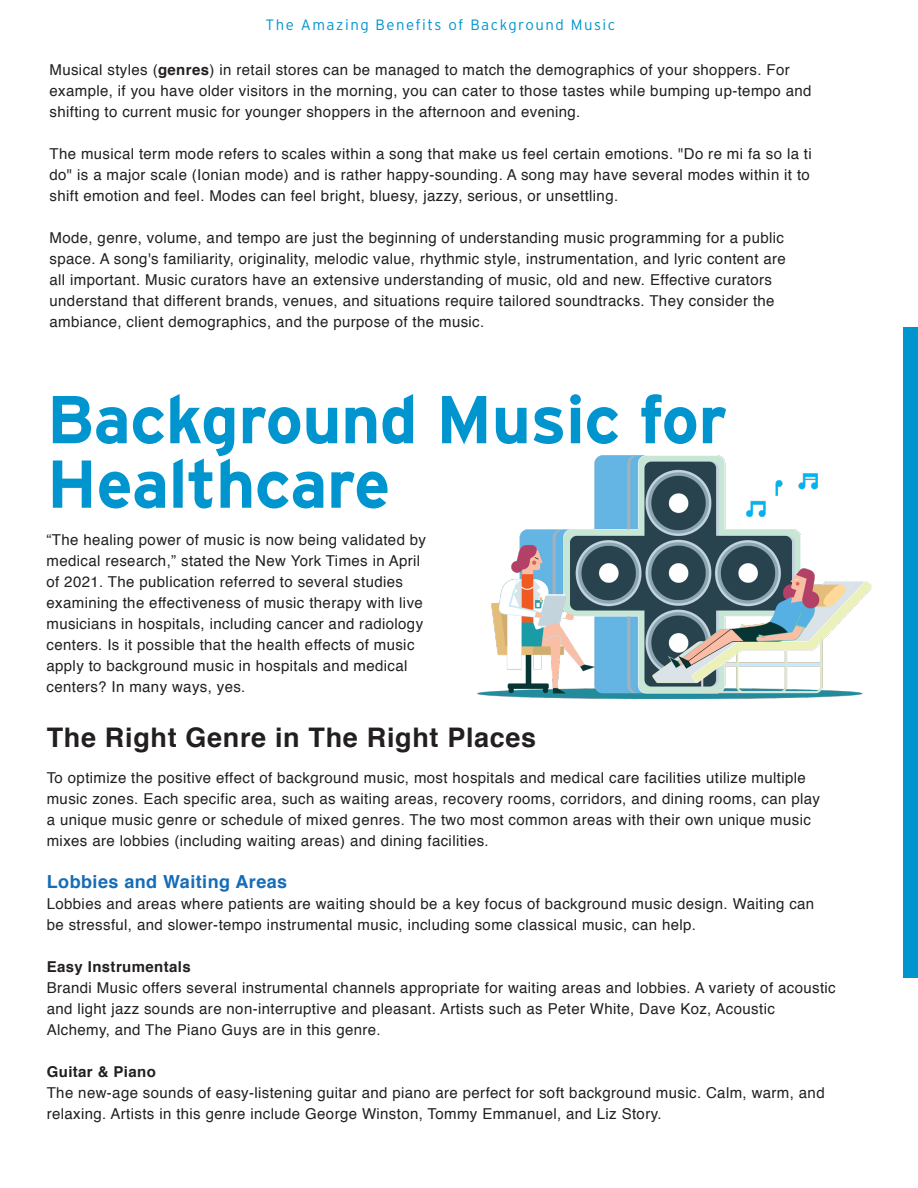
<style>
.page{position:relative;width:918px;height:1188px;background:#fff}
.page>*{position:absolute;margin:0;border:0;box-sizing:border-box;transform-origin:0 0}
.Text_Left{font:700 67.5px/64.5px "Interstate";letter-spacing:-.01em;color:#0095ce}
.Text_Left-2{font:700 27px "Helvetica";letter-spacing:.025em;color:#231f20}
.Text_Left-3{font:700 18px "Helvetica";letter-spacing:.025em;color:#176cb6}
.Text_Left-4{font:15px/21px "Helvetica";letter-spacing:.025em;color:#231f20}
.t1{font:300 15px "Interstate";letter-spacing:.1em;color:#0095ce}
.s1{font-weight:700}
</style>
<div class="page">
<div style="left:904px;top:327px;width:14px;height:651px;background:#0095ce"></div>
<img style="left:477px;top:456px;width:394px;height:243px">
<p class="t1" style="left:266px;top:16px;width:351px">The Amazing Benefits of Background Music</p>
<p class="Text_Left-4" style="left:50px;top:60px;width:764px">Musical styles (<span class="s1">genres</span>) in retail stores can be managed to match the demographics of your shoppers. For example, if you have older visitors in the morning, you can cater to those tastes while bumping up-tempo and shifting to current music for younger shoppers in the afternoon and evening.</p>
<p class="Text_Left-4" style="left:50px;top:144px;width:764px">The musical term mode refers to scales within a song that make us feel certain emotions. "Do re mi fa so la ti do" is a major scale (Ionian mode) and is rather happy-sounding. A song may have several modes within it to shift emotion and feel. Modes can feel bright, bluesy, jazzy, serious, or unsettling.</p>
<p class="Text_Left-4" style="left:50px;top:228px;width:738px">Mode, genre, volume, and tempo are just the beginning of understanding music programming for a public space. A song's familiarity, originality, melodic value, rhythmic style, instrumentation, and lyric content are all important. Music curators have an extensive understanding of music, old and new. Effective curators understand that different brands, venues, and situations require tailored soundtracks. They consider the ambiance, client demographics, and the purpose of the music.</p>
<p class="Text_Left" style="left:47px;top:387px;width:682px">Background Music for<br>Healthcare</p>
<p class="Text_Left-4" style="left:46px;top:529px;width:381px">“The healing power of music is now being validated by medical research,” stated the New York Times in April of 2021. The publication referred to several studies examining the effectiveness of music therapy with live musicians in hospitals, including cancer and radiology centers. Is it possible that the health effects of music apply to background music in hospitals and medical centers? In many ways, yes.</p>
<p class="Text_Left-2" style="left:47px;top:716px;width:491px">The Right Genre in The Right Places</p>
<p class="Text_Left-4" style="left:47px;top:768px;width:775px">To optimize the positive effect of background music, most hospitals and medical care facilities utilize multiple music zones. Each specific area, such as waiting areas, recovery rooms, corridors, and dining rooms, can play a unique music genre or schedule of mixed genres. The two most common areas with their own unique music mixes are lobbies (including waiting areas) and dining facilities.</p>
<p class="Text_Left-3" style="left:47px;top:867px;width:242px">Lobbies and Waiting Areas</p>
<p class="Text_Left-4" style="left:47px;top:894px;width:769px">Lobbies and areas where patients are waiting should be a key focus of background music design. Waiting can be stressful, and slower-tempo instrumental music, including some classical music, can help.</p>
<p class="Text_Left-4" style="left:47px;top:957px;width:790px"><span class="s1">Easy Instrumentals<br></span>Brandi Music offers several instrumental channels appropriate for waiting areas and lobbies. A variety of acoustic and light jazz sounds are non-interruptive and pleasant. Artists such as Peter White, Dave Koz, Acoustic Alchemy, and The Piano Guys are in this genre.</p>
<p class="Text_Left-4" style="left:47px;top:1062px;width:779px"><span class="s1">Guitar &amp; Piano<br></span>The new-age sounds of easy-listening guitar and piano are perfect for soft background music. Calm, warm, and relaxing. Artists in this genre include George Winston, Tommy Emmanuel, and Liz Story.</p>
</div>
